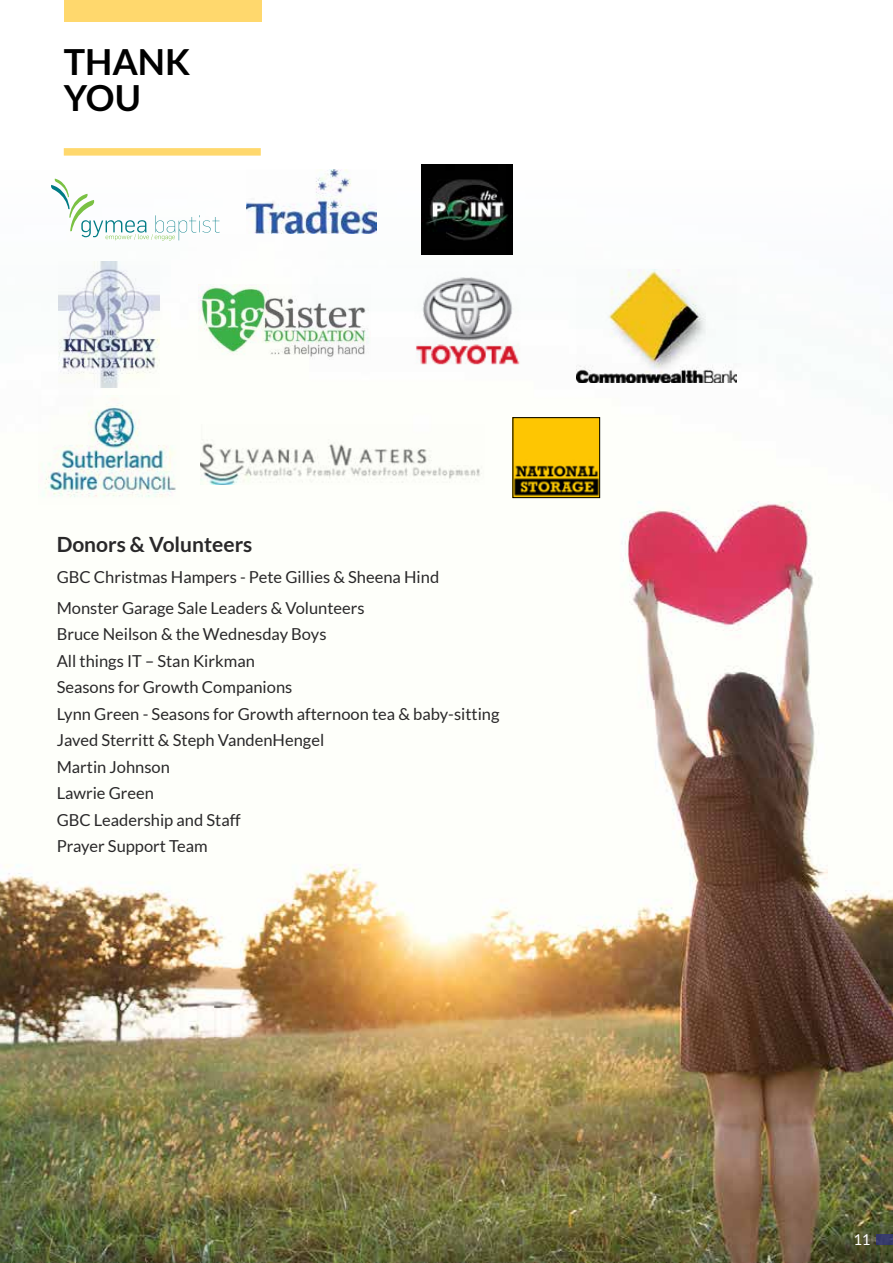
<style>
.page{position:relative;width:893px;height:1263px;background:#fff}
.page>*{position:absolute;margin:0;border:0;box-sizing:border-box;transform-origin:0 0}
.t1{font:700 36px/36px "Lato";color:#000}
.t2{font:700 21px "Lato";color:#292829}
.t3{font:16.5px/26.5px "Lato";color:#292829}
.t4{font:15px "Lato";color:#fff}
</style>
<div class="page">
<img style="left:0;top:364px;width:893px;height:899px">
<div style="left:64px;top:148px;width:197px;height:8px;background:#ffd86d"></div>
<div style="left:64px;top:0;width:197px;height:21px;background:#ffd86d"></div>
<svg style="left:51px;top:179px;width:169px;height:61px"></svg>
<img style="left:199px;top:284px;width:170px;height:76px">
<img style="left:422px;top:164px;width:90px;height:91px">
<img style="left:38px;top:396px;width:141px;height:108px">
<div style="left:59px;top:262px;width:101px;height:134px;background:#fff"></div>
<img style="left:59px;top:262px;width:101px;height:125px">
<img style="left:576px;top:270px;width:160px;height:112px">
<img style="left:413px;top:277px;width:108px;height:91px">
<div style="left:247px;top:154px;width:129px;height:89px;background:#fff"></div>
<img style="left:247px;top:169px;width:129px;height:64px">
<img style="left:514px;top:419px;width:84px;height:77px">
<div style="left:512px;top:417px;width:88px;height:81px;border:1px solid #000"></div>
<img style="left:200px;top:424px;width:285px;height:61px">
<div style="left:876px;top:1234px;width:17px;height:11px;background:#383c6c"></div>
<h1 class="t1" style="left:64px;top:43px;width:128px">THANK<br>YOU</h1>
<p class="t2" style="left:57px;top:532px;width:197px">Donors &amp; Volunteers</p>
<p class="t3" style="left:57px;top:561px;width:384px;line-height:30.9px">GBC Christmas Hampers - Pete Gillies &amp; Sheena Hind<br>Monster Garage Sale Leaders &amp; Volunteers</p>
<p class="t3" style="left:57px;top:621px;width:444px">Bruce Neilson &amp; the Wednesday Boys<br>All things IT – Stan Kirkman<br>Seasons for Growth Companions<br>Lynn Green - Seasons for Growth afternoon tea &amp; baby-sitting<br>Javed Sterritt &amp; Steph VandenHengel<br>Martin Johnson<br>Lawrie Green<br>GBC Leadership and Staff<br>Prayer Support Team</p>
<p class="t4" style="left:854px;top:1231px;width:19px">11</p>
</div>
